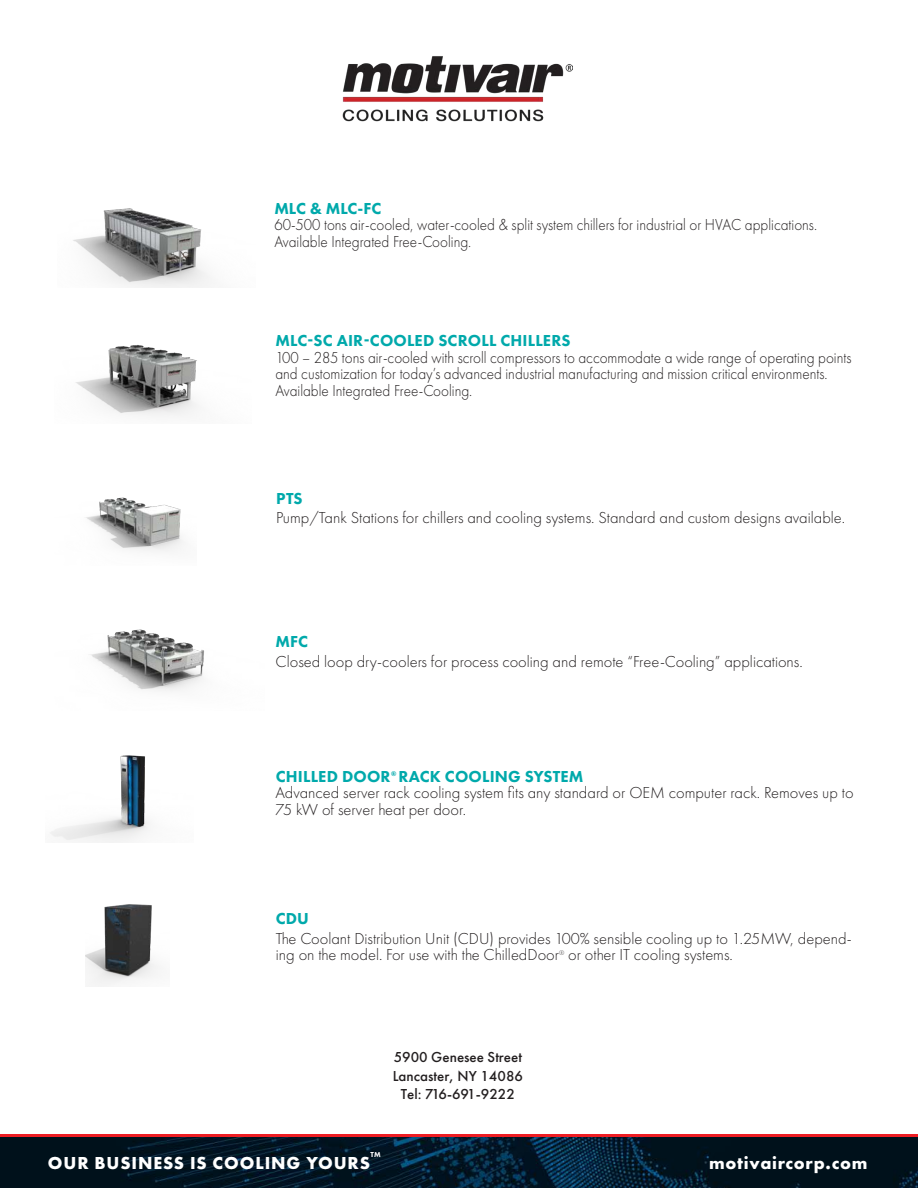
<style>
.page{position:relative;width:918px;height:1188px;background:#fff}
.page>*{position:absolute;margin:0;border:0;box-sizing:border-box;transform-origin:0 0}
.t1{font:700 18px "Futura PT";letter-spacing:.05em;color:#fff}
.t2{font:300 16.5px/16.5px "Futura PT";color:#231f20}
.t3{font:300 16.5px/16.5px "Futura PT";color:#231f20;scale:.92 1}
.t4{font:800 16.5px "Futura PT";letter-spacing:.01em;color:#00a9ab}
.t5{font:500 15px/18.1px "Futura PT";color:#231f20;text-align:center}
.t6{font:800 7.5px "Futura PT";color:#fff}
.t7{font:800 7.05px "Futura PT";color:#00a9ab}
.t8{font:300 7.05px "Futura PT";color:#231f20}
.s1{font-weight:800;color:#00a9ab}
</style>
<div class="page">
<div style="left:0;top:1134px;width:918px;height:6px;background:#ee1d23"></div>
<img style="left:0;top:1137px;width:918px;height:51px">
<img style="left:90px;top:629px;width:114px;height:62px">
<img style="left:50px;top:755px;width:99px;height:87px">
<img style="left:73px;top:208px;width:137px;height:79px">
<img style="left:86px;top:904px;width:72px;height:82px">
<img style="left:75px;top:345px;width:122px;height:71px">
<img style="left:86px;top:497px;width:97px;height:55px">
<img style="left:342px;top:56px;width:231px;height:66px">
<p class="t4" style="left:274px;top:198px;width:109px">MLC &amp; MLC-FC</p>
<p class="t3" style="left:274px;top:216px;width:591px">60-500 tons air-cooled, water-cooled &amp; split system chillers for industrial or HVAC applications.<br>Available Integrated Free-Cooling.</p>
<p class="t4" style="left:275px;top:330px;width:297px">MLC-SC AIR-COOLED SCROLL CHILLERS</p>
<p class="t3" style="left:275px;top:349px;width:628px">100 – 285 tons air-cooled with scroll compressors to accommodate a wide range of operating points and customization for today’s advanced industrial manufacturing and mission critical environments.<br>Available Integrated Free-Cooling.</p>
<p class="t2" style="left:276px;top:488px;width:570px;line-height:19.8px"><span class="s1">PTS<br></span>Pump/Tank Stations for chillers and cooling systems. Standard and custom designs available.</p>
<p class="t4" style="left:276px;top:631px;width:34px">MFC</p>
<p class="t2" style="left:276px;top:653px;width:529px">Closed loop dry-coolers for process cooling and remote “Free-Cooling” applications.</p>
<p class="t2" style="left:276px;top:768px;width:579px;text-indent:123px"><span class="s1">RACK COOLING SYSTEM<br></span>Advanced server rack cooling system fits any standard or OEM computer rack. Removes up to<br>75 kW of server heat per door.</p>
<p class="t4" style="left:276px;top:766px;width:116px">CHILLED DOOR</p>
<p class="t7" style="left:391px;top:769px;width:7px">®</p>
<p class="t2" style="left:276px;top:908px;width:577px;line-height:19.8px"><span class="s1">CDU<br></span>The Coolant Distribution Unit (CDU) provides 100% sensible cooling up to 1.25MW, depend-</p>
<p class="t2" style="left:276px;top:946px;width:285px">ing on the model. For use with the ChilledDoor</p>
<p class="t8" style="left:559px;top:948px;width:7px">®</p>
<p class="t2" style="left:568px;top:946px;width:166px">or other IT cooling systems.</p>
<p class="t5" style="left:393px;top:1048px;width:132px">5900 Genesee Street<br>Lancaster, NY 14086<br>Tel: 716-691-9222</p>
<p class="t6" style="left:371px;top:1150px;width:12px">TM</p>
<p class="t1" style="left:48px;top:1151px;width:324px">OUR BUSINESS IS COOLING YOURS</p>
<p class="t1" style="left:709px;top:1151px;width:160px">motivaircorp.com</p>
</div>
